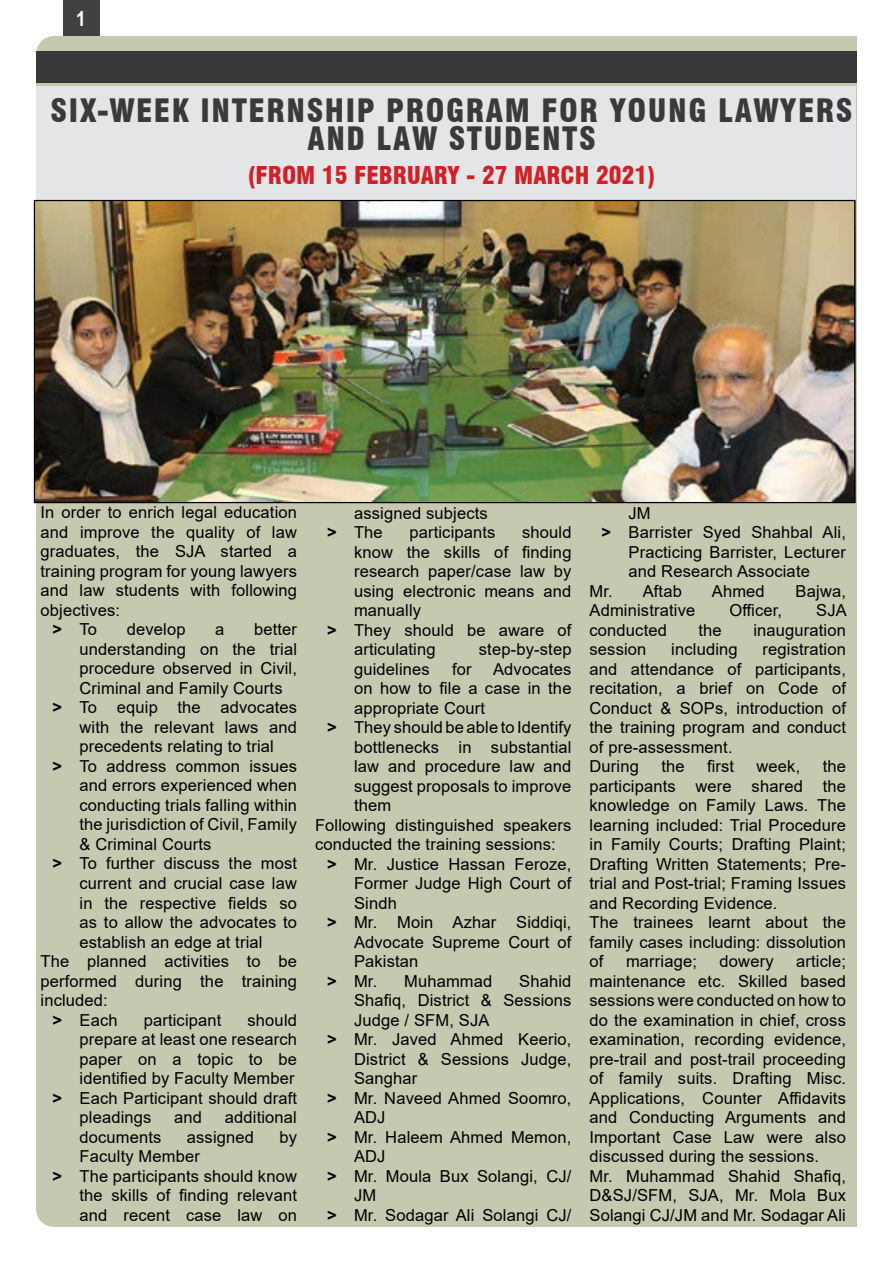
<style>
.page{position:relative;width:893px;height:1263px;background:#fff}
.page>*{position:absolute;margin:0;border:0;box-sizing:border-box;transform-origin:0 0}
.t1{font:900 condensed 31.5px/28.5px "Swiss 721 BT";letter-spacing:.05em;color:#3a393c;text-align:center}
.t2{font:900 condensed 24px "Swiss 721 BT";color:#d12128}
.t3{font:700 21px "Arial Narrow";color:#fff}
.t4{font:16.5px/19.5px "Arial";letter-spacing:.01em;color:#000}
.s1{font-family:"Arial Rounded MT Bold"}
</style>
<div class="page">
<div style="left:63px;top:0;width:36px;height:36px;background:#414042"></div>
<div style="left:36px;top:36px;width:821px;height:1191px;background:#c6c8b0"></div>
<div style="left:36px;top:86px;width:819px;height:139px;background:#e4e5e6"></div>
<div style="left:36px;top:51px;width:821px;height:32px;background:#383839"></div>
<img style="left:34px;top:200px;width:821px;height:303px">
<p class="t3" style="left:76px;top:2px;width:11px">1</p>
<h1 class="t1" style="left:51px;top:96px;width:803px">SIX-WEEK INTERNSHIP PROGRAM FOR YOUNG LAWYERS<br>AND LAW STUDENTS</h1>
<h2 class="t2" style="left:248px;top:161px;width:409px">(FROM 15 FEBRUARY - 27 MARCH 2021)</h2>
<p class="t4" style="left:41px;top:503px;width:258px">In order to enrich legal education</p>
<p class="t4" style="left:41px;top:522px;width:258px">and improve the quality of law</p>
<p class="t4" style="left:41px;top:542px;width:258px">graduates, the SJA started a</p>
<p class="t4" style="left:41px;top:561px;width:258px">training program for young lawyers</p>
<p class="t4" style="left:41px;top:581px;width:258px">and law students with following</p>
<p class="t4" style="left:41px;top:600px;width:81px">objectives:</p>
<p class="t4" style="left:53px;top:620px;width:46px"><span class="s1">&gt;</span> To</p>
<p class="t4" style="left:127px;top:620px;width:60px">develop</p>
<p class="t4" style="left:215px;top:620px;width:11px">a</p>
<p class="t4" style="left:254px;top:620px;width:45px">better</p>
<p class="t4" style="left:80px;top:639px;width:219px">understanding on the trial</p>
<p class="t4" style="left:80px;top:659px;width:219px">procedure observed in Civil,</p>
<p class="t4" style="left:80px;top:678px;width:205px">Criminal and Family Courts</p>
<p class="t4" style="left:53px;top:698px;width:246px"><span class="s1">&gt;</span> To equip the advocates</p>
<p class="t4" style="left:80px;top:717px;width:219px">with the relevant laws and</p>
<p class="t4" style="left:80px;top:737px;width:196px">precedents relating to trial</p>
<p class="t4" style="left:53px;top:756px;width:246px"><span class="s1">&gt;</span> To address common issues</p>
<p class="t4" style="left:80px;top:776px;width:219px">and errors experienced when</p>
<p class="t4" style="left:80px;top:795px;width:219px">conducting trials falling within</p>
<p class="t4" style="left:80px;top:815px;width:219px">the jurisdiction of Civil, Family</p>
<p class="t4" style="left:80px;top:834px;width:133px">&amp; Criminal Courts</p>
<p class="t4" style="left:53px;top:854px;width:246px"><span class="s1">&gt;</span> To further discuss the most</p>
<p class="t4" style="left:80px;top:873px;width:219px">current and crucial case law</p>
<p class="t4" style="left:80px;top:893px;width:219px">in the respective fields so</p>
<p class="t4" style="left:80px;top:912px;width:219px">as to allow the advocates to</p>
<p class="t4" style="left:80px;top:932px;width:184px">establish an edge at trial</p>
<p class="t4" style="left:41px;top:951px;width:258px">The planned activities to be</p>
<p class="t4" style="left:41px;top:971px;width:258px">performed during the training</p>
<p class="t4" style="left:41px;top:990px;width:69px">included:</p>
<p class="t4" style="left:53px;top:1010px;width:67px"><span class="s1">&gt;</span> Each</p>
<p class="t4" style="left:144px;top:1010px;width:79px">participant</p>
<p class="t4" style="left:248px;top:1010px;width:51px">should</p>
<p class="t4" style="left:80px;top:1029px;width:219px">prepare at least one research</p>
<p class="t4" style="left:80px;top:1049px;width:219px">paper on a topic to be</p>
<p class="t4" style="left:80px;top:1068px;width:217px">identified by Faculty Member</p>
<p class="t4" style="left:53px;top:1088px;width:246px"><span class="s1">&gt;</span> Each Participant should draft</p>
<p class="t4" style="left:80px;top:1107px;width:73px">pleadings</p>
<p class="t4" style="left:174px;top:1107px;width:29px">and</p>
<p class="t4" style="left:225px;top:1107px;width:74px">additional</p>
<p class="t4" style="left:80px;top:1127px;width:84px">documents</p>
<p class="t4" style="left:187px;top:1127px;width:69px">assigned</p>
<p class="t4" style="left:279px;top:1127px;width:19px">by</p>
<p class="t4" style="left:80px;top:1146px;width:122px">Faculty Member</p>
<p class="t4" style="left:53px;top:1166px;width:246px"><span class="s1">&gt;</span> The participants should know</p>
<p class="t4" style="left:80px;top:1185px;width:219px">the skills of finding relevant</p>
<p class="t4" style="left:80px;top:1205px;width:219px">and recent case law on</p>
<p class="t4" style="left:327px;top:503px;width:162px;text-indent:27px">assigned subjects <span class="s1">&gt;</span> The</p>
<p class="t4" style="left:409px;top:522px;width:88px">participants</p>
<p class="t4" style="left:522px;top:522px;width:51px">should</p>
<p class="t4" style="left:354px;top:542px;width:219px">know the skills of finding</p>
<p class="t4" style="left:354px;top:561px;width:219px">research paper/case law by</p>
<p class="t4" style="left:354px;top:581px;width:219px">using electronic means and</p>
<p class="t4" style="left:354px;top:600px;width:69px">manually</p>
<p class="t4" style="left:327px;top:620px;width:246px"><span class="s1">&gt;</span> They should be aware of</p>
<p class="t4" style="left:354px;top:639px;width:83px">articulating</p>
<p class="t4" style="left:479px;top:639px;width:94px">step-by-step</p>
<p class="t4" style="left:354px;top:659px;width:77px">guidelines</p>
<p class="t4" style="left:452px;top:659px;width:21px">for</p>
<p class="t4" style="left:493px;top:659px;width:80px">Advocates</p>
<p class="t4" style="left:354px;top:678px;width:219px">on how to file a case in the</p>
<p class="t4" style="left:354px;top:698px;width:133px">appropriate Court</p>
<p class="t4" style="left:327px;top:717px;width:246px"><span class="s1">&gt;</span> They should be able to Identify</p>
<p class="t4" style="left:354px;top:737px;width:219px">bottlenecks in substantial</p>
<p class="t4" style="left:354px;top:756px;width:219px">law and procedure law and</p>
<p class="t4" style="left:354px;top:776px;width:219px">suggest proposals to improve</p>
<p class="t4" style="left:354px;top:795px;width:39px">them</p>
<p class="t4" style="left:315px;top:815px;width:258px">Following distinguished speakers</p>
<p class="t4" style="left:315px;top:834px;width:242px">conducted the training sessions:</p>
<p class="t4" style="left:327px;top:854px;width:246px"><span class="s1">&gt;</span> Mr. Justice Hassan Feroze,</p>
<p class="t4" style="left:354px;top:873px;width:219px">Former Judge High Court of</p>
<p class="t4" style="left:354px;top:893px;width:44px">Sindh</p>
<p class="t4" style="left:327px;top:912px;width:246px"><span class="s1">&gt;</span> Mr. Moin Azhar Siddiqi,</p>
<p class="t4" style="left:354px;top:932px;width:219px">Advocate Supreme Court of</p>
<p class="t4" style="left:354px;top:951px;width:66px">Pakistan</p>
<p class="t4" style="left:327px;top:971px;width:52px"><span class="s1">&gt;</span> Mr.</p>
<p class="t4" style="left:404px;top:971px;width:90px">Muhammad</p>
<p class="t4" style="left:519px;top:971px;width:54px">Shahid</p>
<p class="t4" style="left:354px;top:990px;width:219px">Shafiq, District &amp; Sessions</p>
<p class="t4" style="left:354px;top:1010px;width:137px">Judge / SFM, SJA</p>
<p class="t4" style="left:327px;top:1029px;width:246px"><span class="s1">&gt;</span> Mr. Javed Ahmed Keerio,</p>
<p class="t4" style="left:354px;top:1049px;width:219px">District &amp; Sessions Judge,</p>
<p class="t4" style="left:354px;top:1068px;width:65px">Sanghar</p>
<p class="t4" style="left:327px;top:1088px;width:246px"><span class="s1">&gt;</span> Mr. Naveed Ahmed Soomro,</p>
<p class="t4" style="left:354px;top:1107px;width:33px">ADJ</p>
<p class="t4" style="left:327px;top:1127px;width:246px"><span class="s1">&gt;</span> Mr. Haleem Ahmed Memon,</p>
<p class="t4" style="left:354px;top:1146px;width:33px">ADJ</p>
<p class="t4" style="left:327px;top:1166px;width:246px"><span class="s1">&gt;</span> Mr. Moula Bux Solangi, CJ/</p>
<p class="t4" style="left:354px;top:1185px;width:24px">JM</p>
<p class="t4" style="left:327px;top:1205px;width:246px"><span class="s1">&gt;</span> Mr. Sodagar Ali Solangi CJ/</p>
<p class="t4" style="left:628px;top:503px;width:24px">JM</p>
<p class="t4" style="left:601px;top:522px;width:246px"><span class="s1">&gt;</span> Barrister Syed Shahbal Ali,</p>
<p class="t4" style="left:628px;top:542px;width:219px">Practicing Barrister, Lecturer</p>
<p class="t4" style="left:628px;top:561px;width:183px">and Research Associate</p>
<p class="t4" style="left:589px;top:581px;width:94px">Mr. Aftab</p>
<p class="t4" style="left:712px;top:581px;width:54px">Ahmed</p>
<p class="t4" style="left:796px;top:581px;width:52px">Bajwa,</p>
<p class="t4" style="left:589px;top:600px;width:107px">Administrative</p>
<p class="t4" style="left:729px;top:600px;width:54px">Officer,</p>
<p class="t4" style="left:816px;top:600px;width:32px">SJA</p>
<p class="t4" style="left:589px;top:620px;width:79px">conducted</p>
<p class="t4" style="left:698px;top:620px;width:25px">the</p>
<p class="t4" style="left:753px;top:620px;width:94px">inauguration</p>
<p class="t4" style="left:589px;top:639px;width:58px">session</p>
<p class="t4" style="left:671px;top:639px;width:68px">including</p>
<p class="t4" style="left:589px;top:639px;width:258px;text-indent:173px">registration and attendance of participants, recitation, a brief on Code of<br>Conduct &amp; SOPs, introduction of the training program and conduct of pre-assessment.<br>During</p>
<p class="t4" style="left:661px;top:756px;width:25px">the</p>
<p class="t4" style="left:707px;top:756px;width:29px">first</p>
<p class="t4" style="left:756px;top:756px;width:45px">week,</p>
<p class="t4" style="left:589px;top:756px;width:258px;text-indent:233px">the participants were shared the knowledge on Family Laws. The learning included: Trial Procedure in Family Courts; Drafting Plaint;<br>Drafting Written Statements; Pre&shy;trial and Post-trial; Framing Issues and Recording Evidence.<br>The trainees learnt about the family cases including: dissolution of</p>
<p class="t4" style="left:589px;top:951px;width:258px;text-indent:207px">article; maintenance etc. Skilled based sessions were conducted on how to do the examination in chief, cross examination, recording evidence, pre-trail and post-trail proceeding of family suits. Drafting Misc.<br>Applications, Counter Affidavits and Conducting Arguments and<br>Important Case Law were also discussed during the sessions.<br>Mr. Muhammad Shahid Shafiq,<br>D&amp;SJ/SFM, SJA, Mr. Mola Bux<br>Solangi CJ/JM and Mr. Sodagar Ali</p>
<p class="t4" style="left:626px;top:951px;width:72px">marriage;</p>
<p class="t4" style="left:720px;top:951px;width:56px">dowery</p>
</div>
